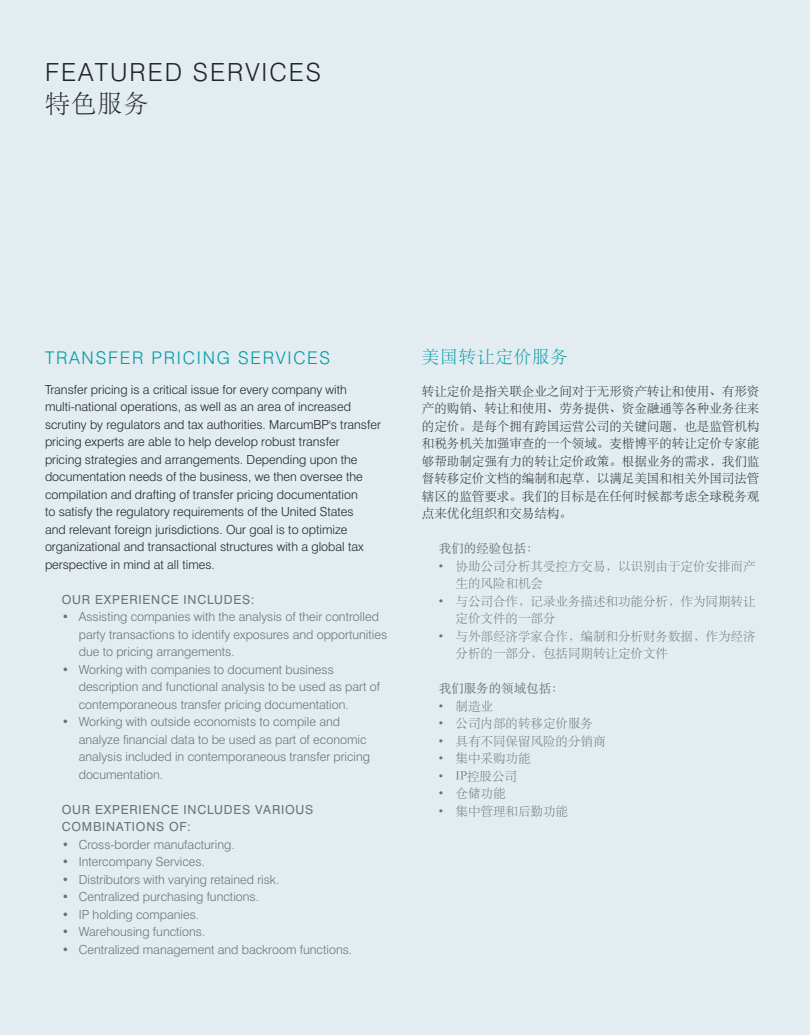
<style>
.page{position:relative;width:810px;height:1035px;background:#e2ecf1}
.page>*{position:absolute;margin:0;border:0;box-sizing:border-box;transform-origin:0 0}
.t1{font:300 25px "Swiss 721 BT";letter-spacing:.08em;color:#202529}
.t2{font:25px "ST Songti SC Light";color:#202529}
.t3{font:300 17.5px "Swiss 721 BT";letter-spacing:.1em;color:#009ba7}
.t4{font:17.5px "ST Songti SC Light";letter-spacing:.05em;color:#009ba7}
.t5{font:300 12.5px/17.5px "Swiss 721 BT";color:#6a737b}
.t6{font:300 12.5px/17.5px "Swiss 721 BT";color:#202529}
.t7{font:12.5px/17.5px "ST Songti SC Light";color:#202529;text-align:justify}
.t8{font:12.5px/17.5px "ST Songti SC Light";color:#6a737b}
.t9{font:12.5px/17.5px "Swiss 721 BT";letter-spacing:.06em;color:#6a737b}
.t10{font:12.5px "ST Songti SC Regular";color:#6a737b}
</style>
<div class="page">
<hr style="left:809px;top:0;width:1px;height:1035px;background:#202529">
<h1 class="t1" style="left:45px;top:57px;width:278px">FEATURED SERVICES</h1>
<h1 class="t2" style="left:45px;top:88px;width:105px">特色服务</h1>
<h2 class="t3" style="left:45px;top:347px;width:287px">TRANSFER PRICING SERVICES</h2>
<p class="t6" style="left:45px;top:380px;width:337px">Transfer pricing is a critical issue for every company with multi-national operations, as well as an area of increased scrutiny by regulators and tax authorities. MarcumBP's transfer pricing experts are able to help develop robust transfer<br>pricing strategies and arrangements. Depending upon the documentation needs of the business, we then oversee the compilation and drafting of transfer pricing documentation<br>to satisfy the regulatory requirements of the United States<br>and relevant foreign jurisdictions. Our goal is to optimize organizational and transactional structures with a global tax perspective in mind at all times.</p>
<p class="t9" style="left:62px;top:590px;width:194px">OUR EXPERIENCE INCLUDES:</p>
<p class="t5" style="left:79px;top:608px;width:310px;text-indent:-17px">• Assisting companies with the analysis of their controlled party transactions to identify exposures and opportunities due to pricing arrangements.</p>
<p class="t5" style="left:79px;top:660px;width:303px;text-indent:-17px">• Working with companies to document business description and functional analysis to be used as part of contemporaneous transfer pricing documentation.</p>
<p class="t5" style="left:79px;top:713px;width:293px;text-indent:-17px">• Working with outside economists to compile and analyze financial data to be used as part of economic analysis included in contemporaneous transfer pricing documentation.</p>
<p class="t9" style="left:62px;top:800px;width:253px">OUR EXPERIENCE INCLUDES VARIOUS<br>COMBINATIONS OF:</p>
<p class="t5" style="left:62px;top:835px;width:174px">• Cross-border manufacturing.</p>
<p class="t5" style="left:62px;top:853px;width:145px">• Intercompany Services.</p>
<p class="t5" style="left:62px;top:870px;width:219px">• Distributors with varying retained risk.</p>
<p class="t5" style="left:62px;top:888px;width:199px">• Centralized purchasing functions.</p>
<p class="t5" style="left:62px;top:905px;width:139px">• IP holding companies.</p>
<p class="t5" style="left:62px;top:923px;width:145px">• Warehousing functions.</p>
<p class="t5" style="left:62px;top:940px;width:292px">• Centralized management and backroom functions.</p>
<h2 class="t4" style="left:422px;top:346px;width:148px">美国转让定价服务</h2>
<p class="t7" style="left:422px;top:381px;width:339px">转让定价是指关联企业之间对于无形资产转让和使用、有形资产的购销、转让和使用、劳务提供、资金融通等各种业务往来的定价。是每个拥有跨国运营公司的关键问题，也是监管机构和税务机关加强审查的一个领域。麦楷博平的转让定价专家能够帮助制定强有力的转让定价政策。根据业务的需求，我们监督转移定价文档的编制和起草，以满足美国和相关外国司法管辖区的监管要求。我们的目标是在任何时候都考虑全球税务观点来优化组织和交易结构。</p>
<p class="t10" style="left:439px;top:540px;width:101px">我们的经验包括：</p>
<p class="t8" style="left:456px;top:556px;width:301px;text-indent:-17px">• 协助公司分析其受控方交易，以识别由于定价安排而产生的风险和机会</p>
<p class="t8" style="left:456px;top:591px;width:301px;text-indent:-17px">• 与公司合作，记录业务描述和功能分析，作为同期转让定价文件的一部分</p>
<p class="t8" style="left:456px;top:626px;width:301px;text-indent:-17px">• 与外部经济学家合作，编制和分析财务数据，作为经济分析的一部分，包括同期转让定价文件</p>
<p class="t10" style="left:439px;top:680px;width:126px">我们服务的领域包括：</p>
<p class="t8" style="left:439px;top:696px;width:56px">• 制造业</p>
<p class="t8" style="left:439px;top:714px;width:156px">• 公司内部的转移定价服务</p>
<p class="t8" style="left:439px;top:731px;width:168px">• 具有不同保留风险的分销商</p>
<p class="t8" style="left:439px;top:749px;width:93px">• 集中采购功能</p>
<p class="t8" style="left:439px;top:766px;width:80px">• IP控股公司</p>
<p class="t8" style="left:439px;top:784px;width:68px">• 仓储功能</p>
<p class="t8" style="left:439px;top:801px;width:131px">• 集中管理和后勤功能</p>
</div>
